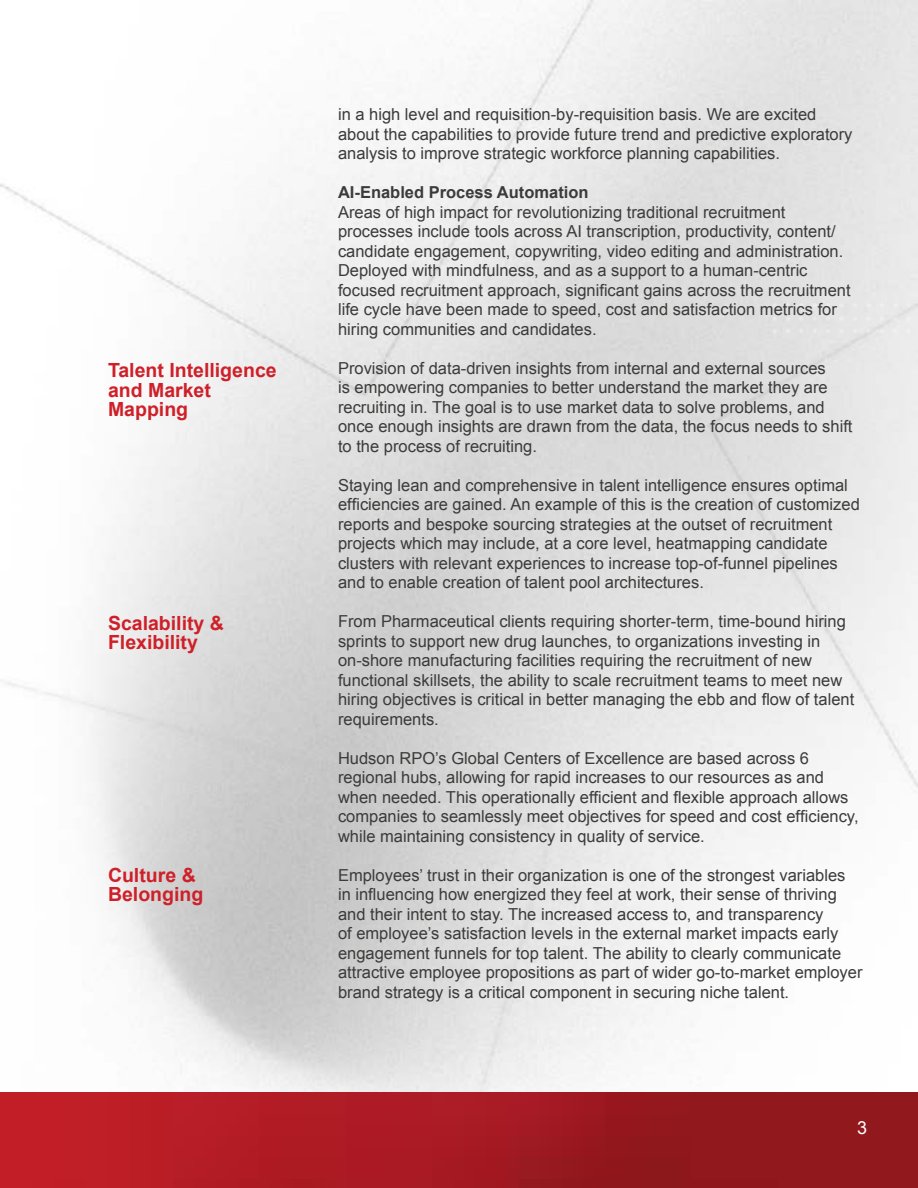
<style>
.page{position:relative;width:918px;height:1188px;background:#fff}
.page>*{position:absolute;margin:0;border:0;box-sizing:border-box;transform-origin:0 0}
.t1{font:700 19.5px/19.5px "Arial";color:#cf2029}
.t2{font:18px "Arial";color:#fff}
.t3{font:16.5px/19.5px "Arial";color:#3b3b3a}
.t4{font:700 16.5px "Arial";color:#3b3b3a}
</style>
<div class="page">
<svg style="left:82px;top:987px;width:712px;height:105px"></svg>
<img style="left:669px;top:1019px;width:125px;height:65px">
<img style="left:0;top:1092px;width:918px;height:96px">
<svg style="left:772px;top:303px;width:5px;height:5px"></svg>
<svg style="left:786px;top:303px;width:4px;height:5px"></svg>
<svg style="left:799px;top:303px;width:5px;height:5px"></svg>
<svg style="left:813px;top:303px;width:4px;height:5px"></svg>
<svg style="left:826px;top:303px;width:4px;height:5px"></svg>
<svg style="left:839px;top:303px;width:5px;height:5px"></svg>
<svg style="left:853px;top:303px;width:4px;height:5px"></svg>
<svg style="left:866px;top:303px;width:5px;height:5px"></svg>
<svg style="left:880px;top:303px;width:4px;height:5px"></svg>
<svg style="left:893px;top:303px;width:4px;height:5px"></svg>
<svg style="left:906px;top:303px;width:5px;height:5px"></svg>
<svg style="left:772px;top:316px;width:5px;height:5px"></svg>
<svg style="left:786px;top:316px;width:4px;height:5px"></svg>
<svg style="left:799px;top:316px;width:5px;height:5px"></svg>
<svg style="left:813px;top:316px;width:4px;height:5px"></svg>
<svg style="left:826px;top:316px;width:4px;height:5px"></svg>
<svg style="left:839px;top:316px;width:5px;height:5px"></svg>
<svg style="left:853px;top:316px;width:4px;height:5px"></svg>
<svg style="left:866px;top:316px;width:5px;height:5px"></svg>
<svg style="left:880px;top:316px;width:4px;height:5px"></svg>
<svg style="left:893px;top:316px;width:4px;height:5px"></svg>
<svg style="left:906px;top:316px;width:5px;height:5px"></svg>
<svg style="left:772px;top:329px;width:5px;height:4px"></svg>
<svg style="left:786px;top:329px;width:4px;height:4px"></svg>
<svg style="left:799px;top:329px;width:5px;height:4px"></svg>
<svg style="left:813px;top:329px;width:4px;height:4px"></svg>
<svg style="left:826px;top:329px;width:4px;height:4px"></svg>
<svg style="left:839px;top:329px;width:5px;height:4px"></svg>
<svg style="left:853px;top:329px;width:4px;height:4px"></svg>
<svg style="left:866px;top:329px;width:5px;height:4px"></svg>
<svg style="left:880px;top:329px;width:4px;height:4px"></svg>
<svg style="left:893px;top:329px;width:4px;height:4px"></svg>
<svg style="left:906px;top:329px;width:5px;height:4px"></svg>
<p class="t1" style="left:108px;top:362px;width:170px">Talent Intelligence and Market<br>Mapping</p>
<p class="t1" style="left:108px;top:614px;width:117px">Scalability &amp;<br>Flexibility</p>
<p class="t1" style="left:108px;top:866px;width:97px">Culture &amp;<br>Belonging</p>
<p class="t3" style="left:338px;top:105px;width:516px">in a high level and requisition-by-requisition basis. We are excited about the capabilities to provide future trend and predictive exploratory analysis to improve strategic workforce planning capabilities.</p>
<p class="t4" style="left:338px;top:181px;width:252px">AI-Enabled Process Automation</p>
<p class="t3" style="left:338px;top:202px;width:514px">Areas of high impact for revolutionizing traditional recruitment processes include tools across AI transcription, productivity, content/ candidate engagement, copywriting, video editing and administration.<br>Deployed with mindfulness, and as a support to a human-centric focused recruitment approach, significant gains across the recruitment life cycle have been made to speed, cost and satisfaction metrics for hiring communities and candidates.</p>
<p class="t3" style="left:338px;top:358px;width:516px">Provision of data-driven insights from internal and external sources<br>is empowering companies to better understand the market they are recruiting in. The goal is to use market data to solve problems, and once enough insights are drawn from the data, the focus needs to shift to the process of recruiting.</p>
<p class="t3" style="left:338px;top:475px;width:523px">Staying lean and comprehensive in talent intelligence ensures optimal efficiencies are gained. An example of this is the creation of customized reports and bespoke sourcing strategies at the outset of recruitment projects which may include, at a core level, heatmapping candidate clusters with relevant experiences to increase top-of-funnel pipelines and to enable creation of talent pool architectures.</p>
<p class="t3" style="left:338px;top:612px;width:518px">From Pharmaceutical clients requiring shorter-term, time-bound hiring sprints to support new drug launches, to organizations investing in on-shore manufacturing facilities requiring the recruitment of new functional skillsets, the ability to scale recruitment teams to meet new hiring objectives is critical in better managing the ebb and flow of talent requirements.</p>
<p class="t3" style="left:338px;top:748px;width:522px">Hudson RPO’s Global Centers of Excellence are based across 6 regional hubs, allowing for rapid increases to our resources as and when needed. This operationally efficient and flexible approach allows companies to seamlessly meet objectives for speed and cost efficiency, while maintaining consistency in quality of service.</p>
<p class="t3" style="left:338px;top:865px;width:526px">Employees’ trust in their organization is one of the strongest variables<br>in influencing how energized they feel at work, their sense of thriving and their intent to stay. The increased access to, and transparency<br>of employee’s satisfaction levels in the external market impacts early engagement funnels for top talent. The ability to clearly communicate attractive employee propositions as part of wider go-to-market employer brand strategy is a critical component in securing niche talent.</p>
<p class="t2" style="left:857px;top:1116px;width:12px">3</p>
</div>
